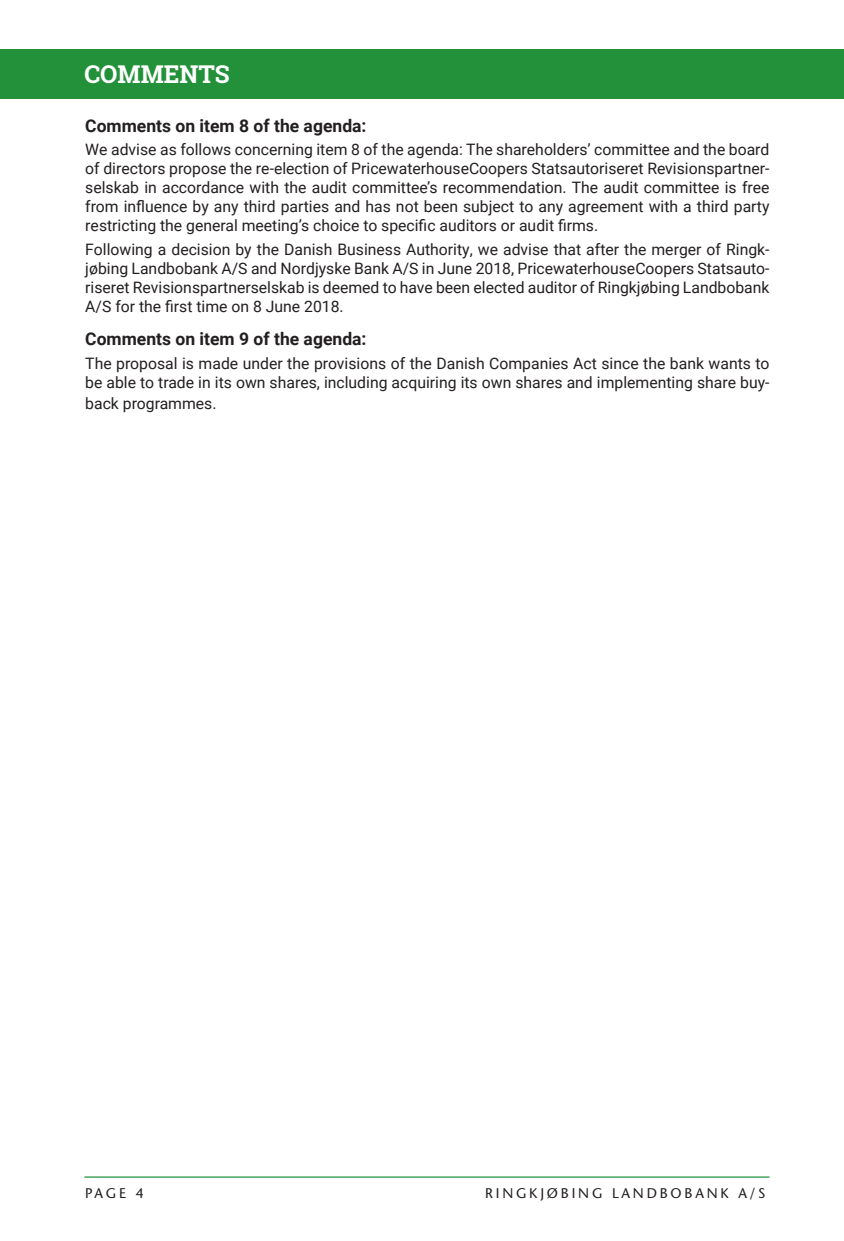
<style>
.page{position:relative;width:844px;height:1241px;background:#fff}
.page>*{position:absolute;margin:0;border:0;box-sizing:border-box;transform-origin:0 0}
.t1{font:700 24.5px "Roboto Slab";color:#fff}
.t2{font:700 17.5px "Roboto";color:#231f20}
.t3{font:15.75px/18.9px "Roboto";color:#231f20;text-align:justify}
.t4{font:500 14px "Stone Sans Std";letter-spacing:.2em;color:#231f20}
</style>
<div class="page">
<hr style="left:84px;top:1176px;width:685px;height:1px;background:#23913a">
<div style="left:0;top:50px;width:843px;height:49px;background:#23913a"></div>
<h1 class="t1" style="left:84px;top:57px;width:147px">COMMENTS</h1>
<p class="t2" style="left:85px;top:113px;width:283px">Comments on item 8 of the agenda:</p>
<p class="t3" style="left:85px;top:140px;width:685px">We advise as follows concerning item 8 of the agenda: The shareholders’ committee and the board of directors propose the re-election of PricewaterhouseCoopers Statsautoriseret Revisionspartner&shy;selskab in accordance with the audit committee’s recommendation. The audit committee is free from influence by any third parties and has not been subject to any agreement with a third party restricting the general meeting’s choice to specific auditors or audit firms.</p>
<p class="t3" style="left:85px;top:239px;width:685px">Following a decision by the Danish Business Authority, we advise that after the merger of Ringk&shy;jøbing Landbobank A/S and Nordjyske Bank A/S in June 2018, PricewaterhouseCoopers Statsauto&shy;riseret Revisionspartnerselskab is deemed to have been elected auditor of Ringkjøbing Landbobank A/S for the first time on 8 June 2018.</p>
<p class="t2" style="left:85px;top:326px;width:283px">Comments on item 9 of the agenda:</p>
<p class="t3" style="left:85px;top:353px;width:685px">The proposal is made under the provisions of the Danish Companies Act since the bank wants to be able to trade in its own shares, including acquiring its own shares and implementing share buy-</p>
<p class="t3" style="left:85px;top:393px;width:133px">back programmes.</p>
<p class="t4" style="left:85px;top:1184px;width:60px">PAGE 4</p>
<p class="t4" style="left:485px;top:1184px;width:281px">RINGKJØBING LANDBOBANK A/S</p>
</div>
